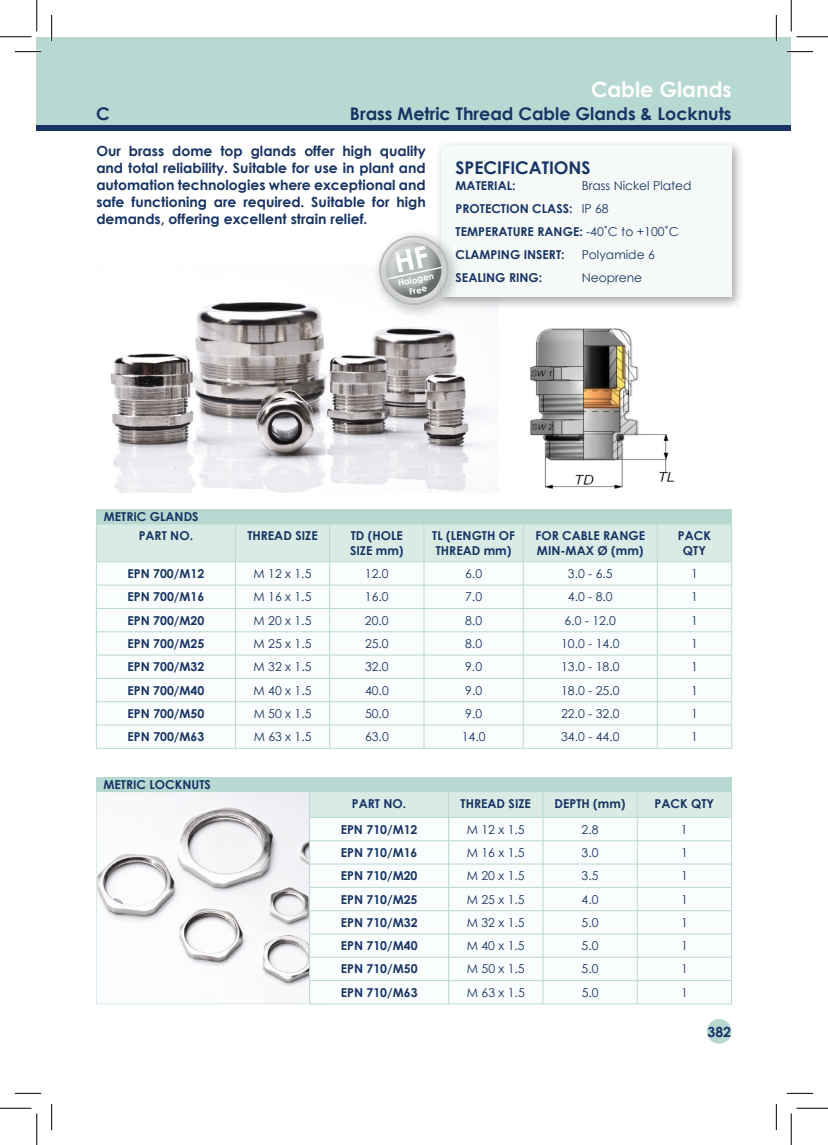
<style>
.page{position:relative;width:828px;height:1145px;background:#fff}
.page>*{position:absolute;margin:0;border:0;box-sizing:border-box;transform-origin:0 0}
.t1{font:700 21px "Century Gothic";color:#fff}
.t2{font:700 17.5px "Century Gothic";color:#173464}
.t3{font:700 14px/16.8px "Century Gothic";color:#173464;text-align:justify}
.t4{font:700 12.25px/14.7px "Century Gothic";color:#173464}
.t5{font:12.25px "Century Gothic";color:#173464}
.t6{font:700 8.92px/10.7px "Century Gothic";color:#fff;text-align:center}
.s1{font-weight:400}
</style>
<div class="page">
<img style="left:110px;top:302px;width:377px;height:191px">
<img style="left:530px;top:328px;width:145px;height:161px">
<div style="left:706px;top:1019px;width:25px;height:25px;background:#b8d9d2;border-radius:50%"></div>
<div style="left:37px;top:37px;width:754px;height:89px;background:#b8d9d2"></div>
<div style="left:37px;top:126px;width:754px;height:5px;background:#173464"></div>
<img style="left:98px;top:793px;width:211px;height:194px">
<div style="left:96px;top:791px;width:226px;height:213px;border:1px solid #daebe6"></div>
<div style="left:434px;top:140px;width:310px;height:170px;background:#231f20;opacity:.4"></div>
<div style="left:440px;top:146px;width:291px;height:151px;background:#f5faf8"></div>
<div style="left:96px;top:509px;width:635px;height:15px;background:#b8d9d2"></div>
<hr style="left:96px;top:748px;width:139px;height:1px;background:#b8d9d2">
<hr style="left:235px;top:748px;width:94px;height:1px;background:#b8d9d2">
<hr style="left:329px;top:748px;width:95px;height:1px;background:#b8d9d2">
<hr style="left:424px;top:748px;width:99px;height:1px;background:#b8d9d2">
<hr style="left:523px;top:748px;width:134px;height:1px;background:#b8d9d2">
<svg style="left:96px;top:524px;width:636px;height:224px"></svg>
<hr style="left:657px;top:748px;width:74px;height:1px;background:#b8d9d2">
<div style="left:96px;top:777px;width:635px;height:14px;background:#b8d9d2"></div>
<hr style="left:309px;top:791px;width:139px;height:1px;background:#b8d9d2">
<hr style="left:309px;top:1004px;width:139px;height:1px;background:#b8d9d2">
<hr style="left:448px;top:791px;width:95px;height:1px;background:#b8d9d2">
<hr style="left:448px;top:1004px;width:95px;height:1px;background:#b8d9d2">
<hr style="left:543px;top:791px;width:94px;height:1px;background:#b8d9d2">
<hr style="left:543px;top:1004px;width:94px;height:1px;background:#b8d9d2">
<hr style="left:637px;top:791px;width:94px;height:1px;background:#b8d9d2">
<svg style="left:309px;top:792px;width:423px;height:212px"></svg>
<hr style="left:637px;top:1004px;width:94px;height:1px;background:#b8d9d2">
<div style="left:373px;top:229px;width:88px;height:89px;background:#231f20;opacity:.75"></div>
<hr style="left:15px;top:51px;width:26px;height:2px;background:#fff">
<hr style="left:786px;top:51px;width:27px;height:2px;background:#fff">
<hr style="left:51px;top:15px;width:2px;height:26px;background:#fff">
<hr style="left:775px;top:15px;width:2px;height:26px;background:#fff">
<svg style="left:15px;top:51px;width:26px;height:1px"></svg>
<svg style="left:786px;top:51px;width:27px;height:1px"></svg>
<svg style="left:15px;top:1093px;width:26px;height:1px"></svg>
<svg style="left:786px;top:1093px;width:27px;height:1px"></svg>
<svg style="left:51px;top:15px;width:1px;height:26px"></svg>
<svg style="left:51px;top:1104px;width:1px;height:26px"></svg>
<svg style="left:776px;top:15px;width:1px;height:26px"></svg>
<svg style="left:776px;top:1104px;width:1px;height:26px"></svg>
<hr style="left:0;top:36px;width:32px;height:1px;background:#000">
<hr style="left:796px;top:36px;width:32px;height:1px;background:#000">
<hr style="left:0;top:1108px;width:32px;height:1px;background:#000">
<hr style="left:796px;top:1108px;width:32px;height:1px;background:#000">
<hr style="left:36px;top:0;width:1px;height:31px;background:#000">
<hr style="left:36px;top:1113px;width:1px;height:32px;background:#000">
<hr style="left:790px;top:0;width:1px;height:31px;background:#000">
<hr style="left:790px;top:1113px;width:1px;height:32px;background:#000">
<svg style="left:377px;top:233px;width:74px;height:74px"></svg>
<h1 class="t1" style="left:591px;top:76px;width:142px">Cable Glands</h1>
<h2 class="t2" style="left:96px;top:103px;width:15px">C</h2>
<h2 class="t2" style="left:350px;top:103px;width:383px">Brass Metric Thread Cable Glands &amp; Locknuts</h2>
<p class="t3" style="left:96px;top:143px;width:331px">Our brass dome top glands offer high quality and total reliability. Suitable for use in plant and automation technologies where exceptional and safe functioning are required. Suitable for high demands, offering excellent strain relief.</p>
<p class="t6" style="left:397px;top:278px;width:38px;rotate:-12deg">Halogen<br>Free</p>
<h2 class="t2" style="left:455px;top:157px;width:136px">SPECIFICATIONS</h2>
<p class="t4" style="left:455px;top:178px;width:62px">MATERIAL:</p>
<p class="t4" style="left:455px;top:174px;width:237px;line-height:23.1px;text-indent:126px"><span class="s1">Brass Nickel Plated<br></span>PROTECTION CLASS: <span class="s1">IP 68<br></span>TEMPERATURE RANGE: <span class="s1">-40˚C to +100˚C<br></span>CLAMPING INSERT:</p>
<p class="t5" style="left:581px;top:247px;width:75px">Polyamide 6</p>
<p class="t4" style="left:455px;top:270px;width:88px">SEALING RING:</p>
<p class="t5" style="left:581px;top:270px;width:62px">Neoprene</p>
<p class="t4" style="left:104px;top:509px;width:96px">METRIC GLANDS</p>
<p class="t4" style="left:139px;top:528px;width:56px">PART NO.</p>
<p class="t4" style="left:247px;top:528px;width:72px">THREAD SIZE</p>
<p class="t4" style="left:350px;top:528px;width:55px">TD (HOLE<br>SIZE mm)</p>
<p class="t4" style="left:432px;top:528px;width:84px">TL (LENGTH OF<br>THREAD mm)</p>
<p class="t4" style="left:535px;top:528px;width:111px">FOR CABLE RANGE<br>MIN-MAX Ø (mm)</p>
<p class="t4" style="left:678px;top:528px;width:35px;text-align:center">PACK<br>QTY</p>
<p class="t4" style="left:127px;top:566px;width:78px">EPN 700/M12</p>
<p class="t5" style="left:253px;top:566px;width:59px">M 12 x 1.5</p>
<p class="t5" style="left:365px;top:566px;width:25px">12.0</p>
<p class="t5" style="left:465px;top:566px;width:18px">6.0</p>
<p class="t5" style="left:568px;top:566px;width:46px">3.0 - 6.5</p>
<p class="t5" style="left:691px;top:566px;width:8px">1</p>
<p class="t4" style="left:127px;top:589px;width:78px">EPN 700/M16</p>
<p class="t5" style="left:253px;top:589px;width:59px">M 16 x 1.5</p>
<p class="t5" style="left:365px;top:589px;width:25px">16.0</p>
<p class="t5" style="left:465px;top:589px;width:18px">7.0</p>
<p class="t5" style="left:568px;top:589px;width:46px">4.0 - 8.0</p>
<p class="t5" style="left:691px;top:589px;width:8px">1</p>
<p class="t4" style="left:127px;top:613px;width:78px">EPN 700/M20</p>
<p class="t5" style="left:253px;top:613px;width:59px">M 20 x 1.5</p>
<p class="t5" style="left:365px;top:613px;width:25px">20.0</p>
<p class="t5" style="left:465px;top:613px;width:18px">8.0</p>
<p class="t5" style="left:564px;top:613px;width:53px">6.0 - 12.0</p>
<p class="t5" style="left:691px;top:613px;width:8px">1</p>
<p class="t4" style="left:127px;top:636px;width:78px">EPN 700/M25</p>
<p class="t5" style="left:253px;top:636px;width:59px">M 25 x 1.5</p>
<p class="t5" style="left:365px;top:636px;width:25px">25.0</p>
<p class="t5" style="left:465px;top:636px;width:18px">8.0</p>
<p class="t5" style="left:561px;top:636px;width:60px">10.0 - 14.0</p>
<p class="t5" style="left:691px;top:636px;width:8px">1</p>
<p class="t4" style="left:128px;top:659px;width:78px">EPN 700/M32</p>
<p class="t5" style="left:253px;top:659px;width:59px">M 32 x 1.5</p>
<p class="t5" style="left:365px;top:659px;width:25px">32.0</p>
<p class="t5" style="left:465px;top:659px;width:18px">9.0</p>
<p class="t5" style="left:561px;top:659px;width:60px">13.0 - 18.0</p>
<p class="t5" style="left:691px;top:659px;width:8px">1</p>
<p class="t4" style="left:128px;top:683px;width:78px">EPN 700/M40</p>
<p class="t5" style="left:254px;top:683px;width:59px">M 40 x 1.5</p>
<p class="t5" style="left:365px;top:683px;width:25px">40.0</p>
<p class="t5" style="left:465px;top:683px;width:18px">9.0</p>
<p class="t5" style="left:561px;top:683px;width:60px">18.0 - 25.0</p>
<p class="t5" style="left:691px;top:683px;width:8px">1</p>
<p class="t4" style="left:128px;top:706px;width:78px">EPN 700/M50</p>
<p class="t5" style="left:254px;top:706px;width:59px">M 50 x 1.5</p>
<p class="t5" style="left:365px;top:706px;width:25px">50.0</p>
<p class="t5" style="left:465px;top:706px;width:18px">9.0</p>
<p class="t5" style="left:561px;top:706px;width:60px">22.0 - 32.0</p>
<p class="t5" style="left:691px;top:706px;width:8px">1</p>
<p class="t4" style="left:128px;top:729px;width:78px">EPN 700/M63</p>
<p class="t5" style="left:254px;top:729px;width:59px">M 63 x 1.5</p>
<p class="t5" style="left:365px;top:729px;width:25px">63.0</p>
<p class="t5" style="left:462px;top:729px;width:25px">14.0</p>
<p class="t5" style="left:561px;top:729px;width:60px">34.0 - 44.0</p>
<p class="t5" style="left:691px;top:729px;width:8px">1</p>
<p class="t4" style="left:103px;top:777px;width:109px">METRIC LOCKNUTS</p>
<p class="t4" style="left:352px;top:796px;width:56px">PART NO.</p>
<p class="t4" style="left:460px;top:796px;width:72px">THREAD SIZE</p>
<p class="t4" style="left:554px;top:796px;width:73px">DEPTH (mm)</p>
<p class="t4" style="left:654px;top:796px;width:61px">PACK QTY</p>
<p class="t4" style="left:341px;top:822px;width:78px">EPN 710/M12</p>
<p class="t5" style="left:467px;top:822px;width:59px">M 12 x 1.5</p>
<p class="t5" style="left:581px;top:822px;width:18px">2.8</p>
<p class="t5" style="left:681px;top:822px;width:8px">1</p>
<p class="t4" style="left:341px;top:845px;width:78px">EPN 710/M16</p>
<p class="t5" style="left:467px;top:845px;width:59px">M 16 x 1.5</p>
<p class="t5" style="left:581px;top:845px;width:18px">3.0</p>
<p class="t5" style="left:681px;top:845px;width:8px">1</p>
<p class="t4" style="left:341px;top:868px;width:78px">EPN 710/M20</p>
<p class="t5" style="left:467px;top:868px;width:59px">M 20 x 1.5</p>
<p class="t5" style="left:581px;top:868px;width:18px">3.5</p>
<p class="t5" style="left:681px;top:868px;width:8px">1</p>
<p class="t4" style="left:341px;top:891px;width:78px">EPN 710/M25</p>
<p class="t5" style="left:467px;top:892px;width:59px">M 25 x 1.5</p>
<p class="t5" style="left:581px;top:892px;width:18px">4.0</p>
<p class="t5" style="left:681px;top:892px;width:8px">1</p>
<p class="t4" style="left:341px;top:915px;width:78px">EPN 710/M32</p>
<p class="t5" style="left:467px;top:915px;width:59px">M 32 x 1.5</p>
<p class="t5" style="left:581px;top:915px;width:18px">5.0</p>
<p class="t5" style="left:681px;top:915px;width:8px">1</p>
<p class="t4" style="left:341px;top:938px;width:78px">EPN 710/M40</p>
<p class="t5" style="left:467px;top:938px;width:59px">M 40 x 1.5</p>
<p class="t5" style="left:581px;top:938px;width:18px">5.0</p>
<p class="t5" style="left:681px;top:938px;width:8px">1</p>
<p class="t4" style="left:341px;top:961px;width:78px">EPN 710/M50</p>
<p class="t5" style="left:467px;top:962px;width:59px">M 50 x 1.5</p>
<p class="t5" style="left:581px;top:962px;width:18px">5.0</p>
<p class="t5" style="left:681px;top:962px;width:8px">1</p>
<p class="t4" style="left:341px;top:985px;width:78px">EPN 710/M63</p>
<p class="t5" style="left:467px;top:985px;width:59px">M 63 x 1.5</p>
<p class="t5" style="left:581px;top:985px;width:18px">5.0</p>
<p class="t5" style="left:681px;top:985px;width:8px">1</p>
<p class="t3" style="left:707px;top:1023px;width:25px">382</p>
</div>
